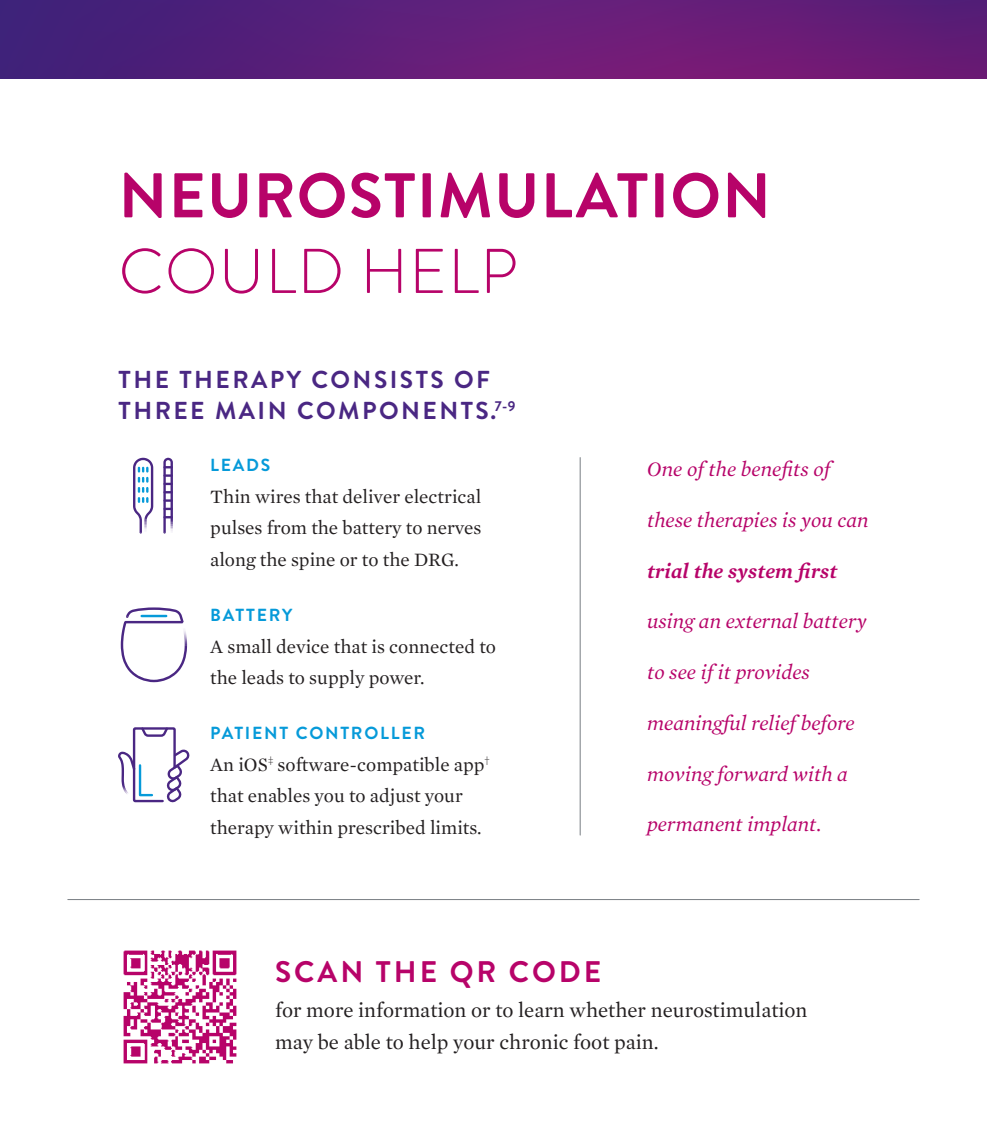
<style>
.page{position:relative;width:987px;height:1134px;background:#fff}
.page>*{position:absolute;margin:0;border:0;box-sizing:border-box;transform-origin:0 0}
.t1{font:700 63px "Brandon Grotesque";letter-spacing:.02em;color:#b70369}
.t2{font:300 63px "Brandon Grotesque";letter-spacing:.02em;color:#b70369}
.t3{font:700 29.75px "Brandon Grotesque";letter-spacing:.1em;color:#b70369}
.t4{font:700 24.5px/31.5px "Brandon Grotesque";letter-spacing:.1em;color:#4a2783}
.t5{font:italic 21px "Mercury Text G1";color:#b70369}
.t6{font:21px/31.5px "Mercury Text G1";color:#231f20}
.t7{font:italic 600 21px "Mercury Text G1";letter-spacing:.005em;color:#b70369}
.t8{font:19.25px/31.5px "Mercury Text G1";color:#231f20}
.t9{font:700 17.5px "Brandon Grotesque";letter-spacing:.1em;color:#069ad9}
</style>
<div class="page">
<svg style="left:0;top:0;width:986px;height:79px;background:#5d1d78"></svg>
<svg style="left:133px;top:458px;width:20px;height:76px"></svg>
<svg style="left:163px;top:458px;width:10px;height:76px"></svg>
<svg style="left:121px;top:607px;width:66px;height:75px"></svg>
<hr style="left:142px;top:615px;width:24px;height:2px;background:#069ad9">
<svg style="left:118px;top:727px;width:72px;height:76px"></svg>
<hr style="left:68px;top:899px;width:850px;height:1px;background:#787d83">
<hr style="left:579px;top:458px;width:1px;height:377px;background:#787d83">
<img style="left:123px;top:950px;width:114px;height:114px">
<h1 class="t1" style="left:119px;top:152px;width:653px">NEUROSTIMULATION</h1>
<h1 class="t2" style="left:119px;top:228px;width:400px">COULD HELP</h1>
<p class="t4" style="left:119px;top:364px;width:398px">THE THERAPY CONSISTS OF<br>THREE MAIN COMPONENTS.<sup>7-9</sup></p>
<p class="t9" style="left:210px;top:453px;width:62px">LEADS</p>
<p class="t8" style="left:210px;top:480px;width:273px;text-align:justify">Thin wires that deliver electrical pulses from the battery to nerves along the spine or to the DRG.</p>
<p class="t9" style="left:210px;top:603px;width:84px">BATTERY</p>
<p class="t8" style="left:210px;top:629px;width:287px">A small device that is connected to the leads to supply power.</p>
<p class="t9" style="left:210px;top:721px;width:216px">PATIENT CONTROLLER</p>
<p class="t8" style="left:210px;top:748px;width:281px">An iOS<sup>‡</sup> software-compatible app<sup>† </sup>that enables you to adjust your therapy within prescribed limits.</p>
<p class="t5" style="left:646px;top:454px;width:185px">One of the benefits of</p>
<p class="t5" style="left:646px;top:505px;width:223px">these therapies is you can</p>
<p class="t7" style="left:646px;top:555px;width:192px">trial the system first</p>
<p class="t5" style="left:646px;top:606px;width:221px">using an external battery</p>
<p class="t5" style="left:646px;top:657px;width:164px">to see if it provides</p>
<p class="t5" style="left:646px;top:708px;width:209px">meaningful relief before</p>
<p class="t5" style="left:646px;top:759px;width:202px">moving forward with a</p>
<p class="t5" style="left:646px;top:809px;width:176px">permanent implant.</p>
<h2 class="t3" style="left:275px;top:951px;width:327px">SCAN THE QR CODE</h2>
<p class="t6" style="left:275px;top:993px;width:533px">for more information or to learn whether neurostimulation may be able to help your chronic foot pain.</p>
</div>
